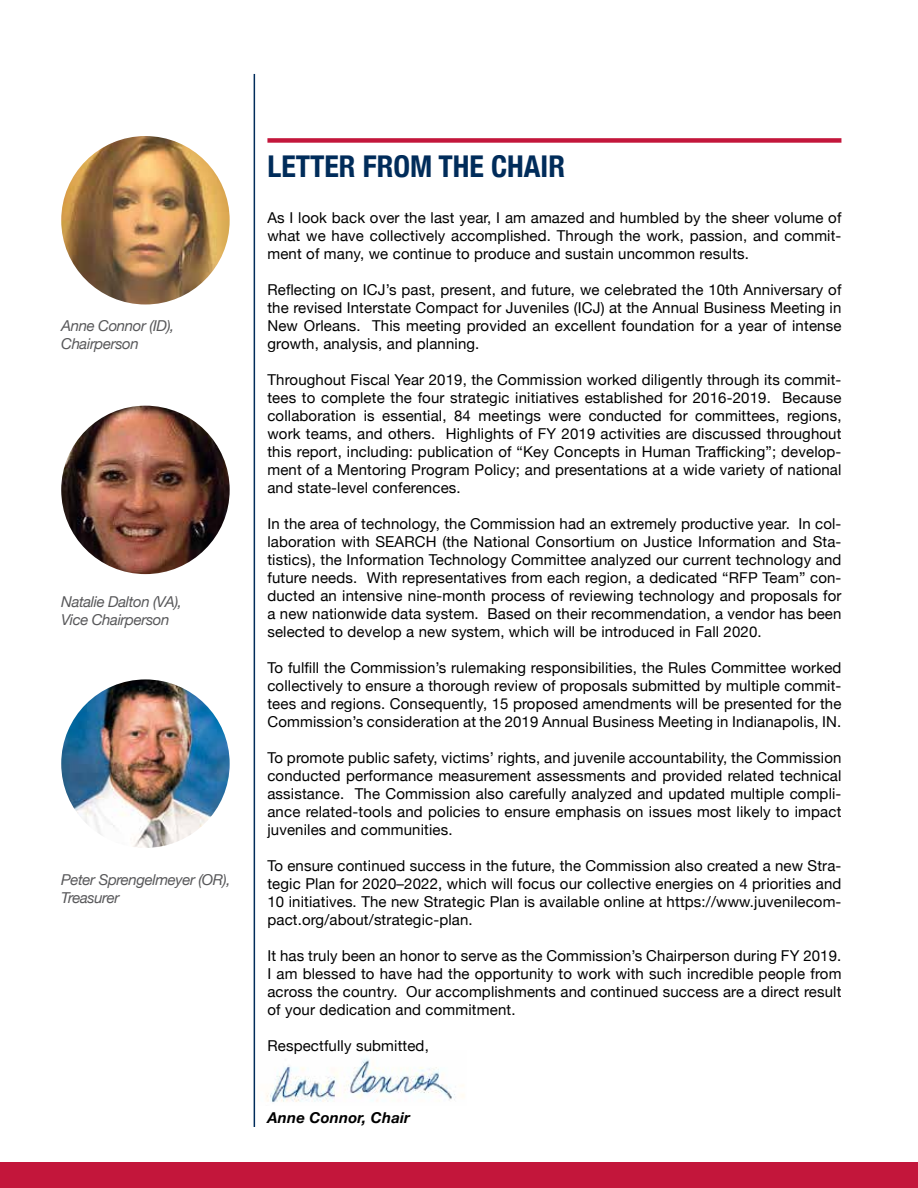
<style>
.page{position:relative;width:918px;height:1188px;background:#fff}
.page>*{position:absolute;margin:0;border:0;box-sizing:border-box;transform-origin:0 0}
.t1{font:700 condensed 30px "Helvetica Neue";color:#002c5a}
.t2{font:15px/18px "Helvetica Neue";letter-spacing:.01em;color:#000;text-align:justify}
.t3{font:italic 15px/18px "Helvetica Neue";letter-spacing:-.025em;color:#58585a}
.t4{font:italic 700 15px "Helvetica Neue";letter-spacing:.01em;color:#000}
</style>
<div class="page">
<div style="left:267px;top:138px;width:574px;height:5px;background:#c3163b"></div>
<img style="left:61px;top:136px;width:169px;height:169px;border-radius:84px">
<img style="left:61px;top:406px;width:169px;height:168px;border-radius:84px">
<div style="left:0;top:1162px;width:918px;height:26px;background:#c3163b"></div>
<hr style="left:254px;top:74px;width:1px;height:1053px;background:#002c5a">
<img style="left:61px;top:679px;width:169px;height:169px;border-radius:84px">
<img style="left:266px;top:1058px;width:198px;height:45px">
<p class="t3" style="left:61px;top:317px;width:115px">Anne Connor (ID),<br>Chairperson</p>
<p class="t3" style="left:61px;top:593px;width:122px">Natalie Dalton (VA),<br>Vice Chairperson</p>
<p class="t3" style="left:61px;top:871px;width:171px">Peter Sprengelmeyer (OR),<br>Treasurer</p>
<h1 class="t1" style="left:267px;top:141px;width:299px">LETTER FROM THE CHAIR</h1>
<p class="t2" style="left:267px;top:209px;width:576px">As I look back over the last year, I am amazed and humbled by the sheer volume of what we have collectively accomplished. Through the work, passion, and commit&shy;ment of many, we continue to produce and sustain uncommon results.</p>
<p class="t2" style="left:267px;top:281px;width:576px">Reflecting on ICJ’s past, present, and future, we celebrated the 10th Anniversary of the revised Interstate Compact for Juveniles (ICJ) at the Annual Business Meeting in New Orleans. This meeting provided an excellent foundation for a year of intense growth, analysis, and planning.</p>
<p class="t2" style="left:267px;top:371px;width:576px">Throughout Fiscal Year 2019, the Commission worked diligently through its commit&shy;tees to complete the four strategic initiatives established for 2016-2019. Because collaboration is essential, 84 meetings were conducted for committees, regions, work teams, and others. Highlights of FY 2019 activities are discussed throughout this report, including: publication of “Key Concepts in Human Trafficking”; develop&shy;ment of a Mentoring Program Policy; and presentations at a wide variety of national and state-level conferences.</p>
<p class="t2" style="left:267px;top:515px;width:576px">In the area of technology, the Commission had an extremely productive year. In col&shy;laboration with SEARCH (the National Consortium on Justice Information and Sta&shy;tistics), the Information Technology Committee analyzed our current technology and future needs. With representatives from each region, a dedicated “RFP Team” con&shy;ducted an intensive nine-month process of reviewing technology and proposals for a new nationwide data system. Based on their recommendation, a vendor has been selected to develop a new system, which will be introduced in Fall 2020.</p>
<p class="t2" style="left:267px;top:659px;width:576px">To fulfill the Commission’s rulemaking responsibilities, the Rules Committee worked collectively to ensure a thorough review of proposals submitted by multiple commit&shy;tees and regions. Consequently, 15 proposed amendments will be presented for the Commission’s consideration at the 2019 Annual Business Meeting in Indianapolis, IN.</p>
<p class="t2" style="left:267px;top:749px;width:576px">To promote public safety, victims’ rights, and juvenile accountability, the Commission conducted performance measurement assessments and provided related technical assistance. The Commission also carefully analyzed and updated multiple compli&shy;ance related-tools and policies to ensure emphasis on issues most likely to impact juveniles and communities.</p>
<p class="t2" style="left:267px;top:857px;width:576px">To ensure continued success in the future, the Commission also created a new Stra&shy;tegic Plan for 2020–2022, which will focus our collective energies on 4 priorities and 10 initiatives. The new Strategic Plan is available online at https://www.juvenilecom&shy;pact.org/about/strategic-plan.</p>
<p class="t2" style="left:267px;top:947px;width:576px">It has truly been an honor to serve as the Commission’s Chairperson during FY 2019.<br>I am blessed to have had the opportunity to work with such incredible people from across the country. Our accomplishments and continued success are a direct result of your dedication and commitment.</p>
<p class="t2" style="left:267px;top:1037px;width:163px">Respectfully submitted,</p>
<p class="t4" style="left:267px;top:1106px;width:144px">Anne Connor, Chair</p>
</div>
